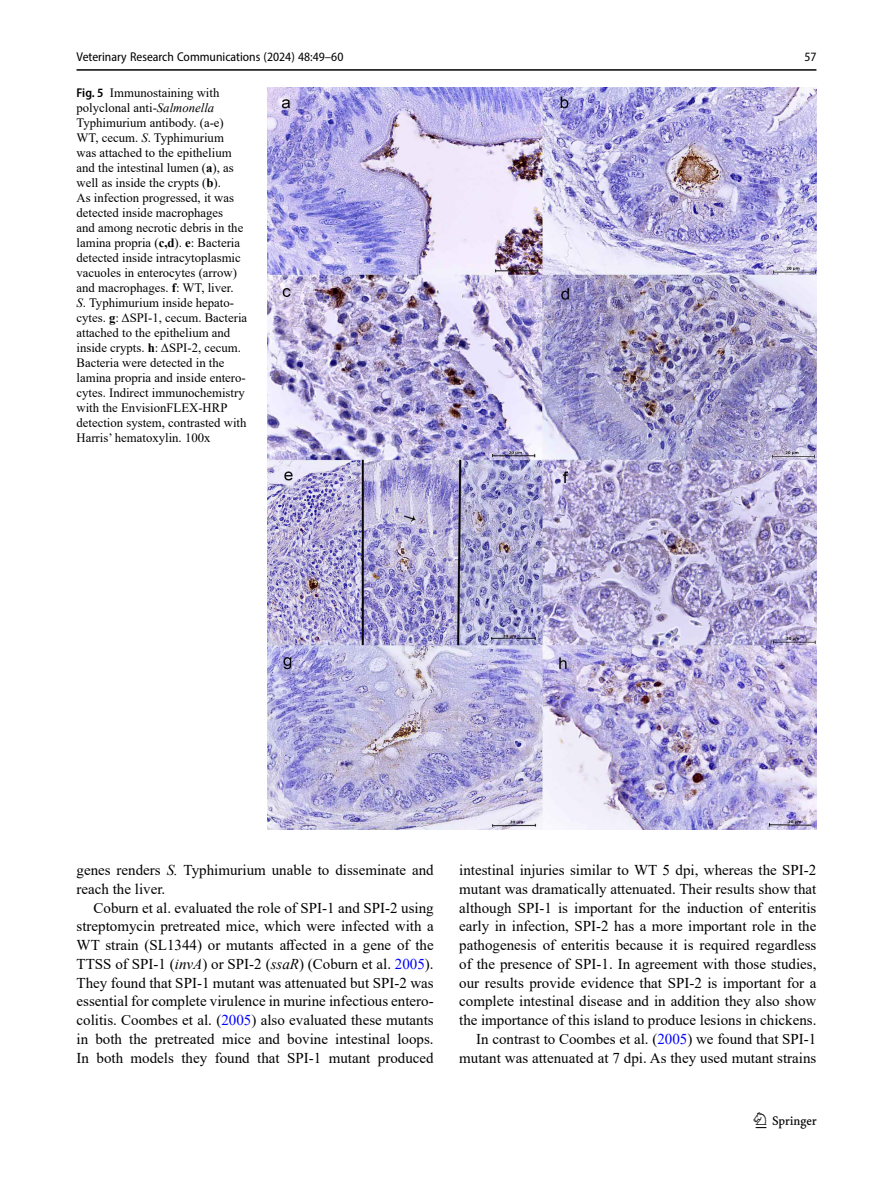
<style>
.page{position:relative;width:893px;height:1187px;background:#fff}
.page>*{position:absolute;margin:0;border:0;box-sizing:border-box;transform-origin:0 0}
.t1{font:22.5px "Springnew";color:#000}
.Body_Text_Indent{font:15px/18.8px "Times New Roman";color:#000;text-align:justify}
.Figure_Caption_Side{font:12.75px/15px "Times New Roman";color:#000}
.t2{font:semi-condensed 12.75px "Myriad Pro";color:#000}
.s1{font-family:"Myriad Pro";font-weight:600;font-stretch:semi-condensed}
.s2{font-style:italic}
.s3{font-weight:700}
.s4{color:#00f}
</style>
<div class="page">
<hr style="left:77px;top:69px;width:739px;height:2px;background:#000">
<img style="left:268px;top:87px;width:548px;height:742px">
<p class="t2" style="left:77px;top:49px;width:268px">Veterinary Research Communications (2024) 48:49–60</p>
<p class="Figure_Caption_Side" style="left:77px;top:84px;width:172px"><span class="s1">Fig. 5</span> Immunostaining with polyclonal anti-<span class="s2">Salmonella<br></span>Typhimurium antibody. (a-e)<br>WT, cecum. <span class="s2">S</span>. Typhimurium<br>was attached to the epithelium and the intestinal lumen (<span class="s3">a</span>), as well as inside the crypts (<span class="s3">b</span>).<br>As infection progressed, it was detected inside macrophages<br>and among necrotic debris in the lamina propria (<span class="s3">c,d</span>). <span class="s3">e</span>: Bacteria detected inside intracytoplasmic vacuoles in enterocytes (arrow) and macrophages. <span class="s3">f</span>: WT, liver.<br><span class="s2">S</span>. Typhimurium inside hepato&shy;cytes. <span class="s3">g</span>: ΔSPI-1, cecum. Bacteria attached to the epithelium and inside crypts. <span class="s3">h</span>: ΔSPI-2, cecum.<br>Bacteria were detected in the lamina propria and inside entero&shy;cytes. Indirect immunochemistry with the EnvisionFLEX-HRP detection system, contrasted with<br>Harris’ hematoxylin. 100x</p>
<p class="t2" style="left:804px;top:49px;width:14px">57</p>
<p class="Body_Text_Indent" style="left:77px;top:860px;width:359px">genes renders <span class="s2">S.</span> Typhimurium unable to disseminate and reach the liver.</p>
<p class="Body_Text_Indent" style="left:77px;top:897px;width:359px;text-indent:17px">Coburn et al. evaluated the role of SPI-1 and SPI-2 using streptomycin pretreated mice, which were infected with a WT strain (SL1344) or mutants affected in a gene of the TTSS of SPI-1 (<span class="s2">invA</span>) or SPI-2 (<span class="s2">ssaR</span>) (Coburn et al. <span class="s4">2005</span>).<br>They found that SPI-1 mutant was attenuated but SPI-2 was essential for complete virulence in murine infectious entero&shy;colitis. Coombes et al. (<span class="s4">2005</span>) also evaluated these mutants in both the pretreated mice and bovine intestinal loops.<br>In both models they found that SPI-1 mutant produced</p>
<p class="Body_Text_Indent" style="left:459px;top:860px;width:359px">intestinal injuries similar to WT 5 dpi, whereas the SPI-2 mutant was dramatically attenuated. Their results show that although SPI-1 is important for the induction of enteritis early in infection, SPI-2 has a more important role in the pathogenesis of enteritis because it is required regardless of the presence of SPI-1. In agreement with those studies, our results provide evidence that SPI-2 is important for a complete intestinal disease and in addition they also show the importance of this island to produce lesions in chickens.</p>
<p class="Body_Text_Indent" style="left:459px;top:1028px;width:359px;text-align:right">In contrast to Coombes et al. (<span class="s4">2005</span>) we found that SPI-1 mutant was attenuated at 7 dpi. As they used mutant strains</p>
<h1 class="t1" style="left:756px;top:1107px;width:63px">1 3</h1>
</div>
